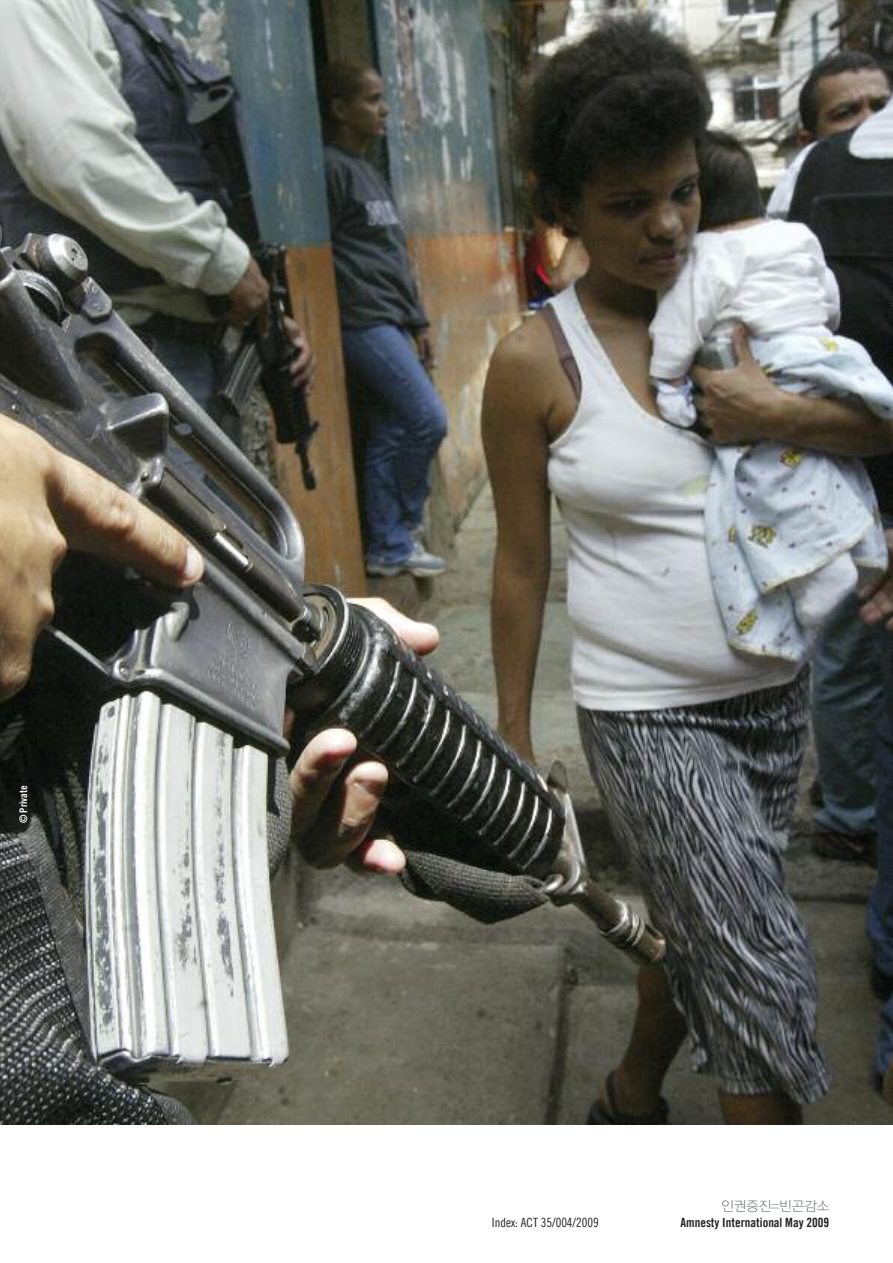
<style>
.page{position:relative;width:893px;height:1263px;background:#fff}
.page>*{position:absolute;margin:0;border:0;box-sizing:border-box;transform-origin:0 0}
.t1{font:13.5px "YDIYGO310";color:#5a5f62}
.t2{font:12.75px "Amnesty Trade Gothic Bd Cn 20";color:#222221}
.t3{font:12.75px "Amnesty Trade Gothic Cn 18";color:#222221}
.t4{font:10.5px "Amnesty Trade Gothic Bd Cn 20";color:#fff}
</style>
<div class="page">
<img style="left:0;top:0;width:893px;height:1124px">
<p class="t4" style="left:17px;top:823px;width:40px;rotate:-90deg">© Private</p>
<p class="t1" style="left:721px;top:1199px;width:109px">인권증진=빈곤감소</p>
<p class="t3" style="left:492px;top:1214px;width:108px">Index: ACT 35/004/2009</p>
<p class="t2" style="left:680px;top:1214px;width:150px">Amnesty International May 2009</p>
</div>
